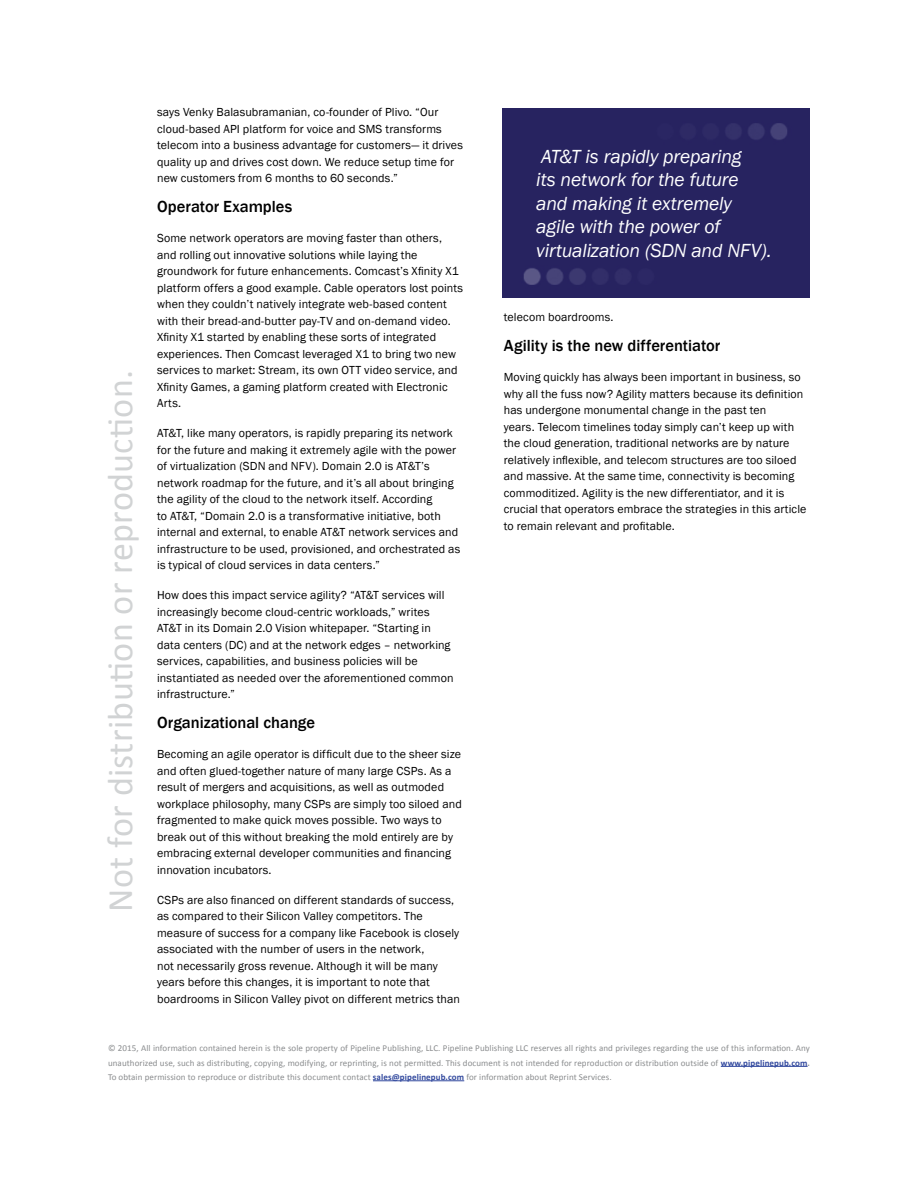
<style>
.page{position:relative;width:918px;height:1188px;background:#fff}
.page>*{position:absolute;margin:0;border:0;box-sizing:border-box;transform-origin:0 0}
.t1{font:36px "Calibri";letter-spacing:.01em;color:#d1d3d4}
.t2{font:italic 19.5px/23.4px "Franklin Gothic";letter-spacing:-.01em;color:#fff}
.t3{font:500 16.5px "Franklin Gothic";color:#000}
.t4{font:12px/16.5px "Franklin Gothic";letter-spacing:.01em;color:#000}
.t5{font:9px/14.4px "Calibri";letter-spacing:.01em;color:#8a8c8e;text-align:justify}
.s1{font-weight:700;color:#32499e}
.s2{font-weight:700}
</style>
<div class="page">
<hr style="left:721px;top:1066px;width:87px;height:1px;background:#32499e">
<hr style="left:373px;top:1080px;width:91px;height:1px;background:#32499e">
<div style="left:502px;top:108px;width:307px;height:190px;background:#272360"></div>
<h1 class="t1" style="left:98px;top:912px;width:543px;rotate:-90deg">Not for distribution or reproduction.</h1>
<p class="t4" style="left:157px;top:104px;width:307px">says Venky Balasubramanian, co-founder of Plivo. “Our cloud-based API platform for voice and SMS transforms telecom into a business advantage for customers— it drives quality up and drives cost down. We reduce setup time for new customers from 6 months to 60 seconds.”</p>
<h3 class="t3" style="left:157px;top:197px;width:137px">Operator Examples</h3>
<p class="t4" style="left:157px;top:230px;width:308px">Some network operators are moving faster than others, and rolling out innovative solutions while laying the groundwork for future enhancements. Comcast’s Xfinity X1 platform offers a good example. Cable operators lost points when they couldn’t natively integrate web-based content with their bread-and-butter pay-TV and on-demand video.<br>Xfinity X1 started by enabling these sorts of integrated experiences. Then Comcast leveraged X1 to bring two new services to market: Stream, its own OTT video service, and Xfinity Games, a gaming platform created with Electronic Arts.</p>
<p class="t4" style="left:157px;top:425px;width:305px">AT&amp;T, like many operators, is rapidly preparing its network for the future and making it extremely agile with the power of virtualization (SDN and NFV). Domain 2.0 is AT&amp;T’s network roadmap for the future, and it’s all about bringing the agility of the cloud to the network itself. According<br>to AT&amp;T, “Domain 2.0 is a transformative initiative, both internal and external, to enable AT&amp;T network services and infrastructure to be used, provisioned, and orchestrated as is typical of cloud services in data centers.”</p>
<p class="t4" style="left:157px;top:587px;width:298px">How does this impact service agility? “AT&amp;T services will increasingly become cloud-centric workloads,” writes AT&amp;T in its Domain 2.0 Vision whitepaper. “Starting in data centers (DC) and at the network edges – networking services, capabilities, and business policies will be instantiated as needed over the aforementioned common infrastructure.”</p>
<h3 class="t3" style="left:157px;top:713px;width:159px">Organizational change</h3>
<p class="t4" style="left:157px;top:746px;width:306px">Becoming an agile operator is difficult due to the sheer size and often glued-together nature of many large CSPs. As a result of mergers and acquisitions, as well as outmoded workplace philosophy, many CSPs are simply too siloed and fragmented to make quick moves possible. Two ways to break out of this without breaking the mold entirely are by embracing external developer communities and financing innovation incubators.</p>
<p class="t4" style="left:157px;top:892px;width:304px">CSPs are also financed on different standards of success, as compared to their Silicon Valley competitors. The measure of success for a company like Facebook is closely associated with the number of users in the network,<br>not necessarily gross revenue. Although it will be many years before this changes, it is important to note that boardrooms in Silicon Valley pivot on different metrics than</p>
<h2 class="t2" style="left:536px;top:145px;width:237px">AT&amp;T is rapidly preparing<br>its network for the future and making it extremely agile with the power of virtualization (SDN and NFV).</h2>
<p class="t4" style="left:504px;top:309px;width:111px">telecom boardrooms.</p>
<h3 class="t3" style="left:504px;top:336px;width:218px">Agility is the new differentiator</h3>
<p class="t4" style="left:504px;top:369px;width:304px">Moving quickly has always been important in business, so why all the fuss now? Agility matters because its definition has undergone monumental change in the past ten<br>years. Telecom timelines today simply can’t keep up with the cloud generation, traditional networks are by nature relatively inflexible, and telecom structures are too siloed and massive. At the same time, connectivity is becoming commoditized. Agility is the new differentiator, and it is crucial that operators embrace the strategies in this article to remain relevant and profitable.</p>
<p class="t5" style="left:108px;top:1041px;width:704px">© 2015, All information contained herein is the sole property of Pipeline Publishing, LLC. Pipeline Publishing LLC reserves all rights and privileges regarding the use of this information. Any unauthorized use, such as distributing, copying, modifying, or reprinting, is not permitted. This document is not intended for reproduction or distribution outside of <span class="s1">www.pipelinepub.com</span><span class="s2">.<br></span>To obtain permission to reproduce or distribute this document contact <span class="s1">sales@pipelinepub.com</span> for information about Reprint Services.</p>
</div>
